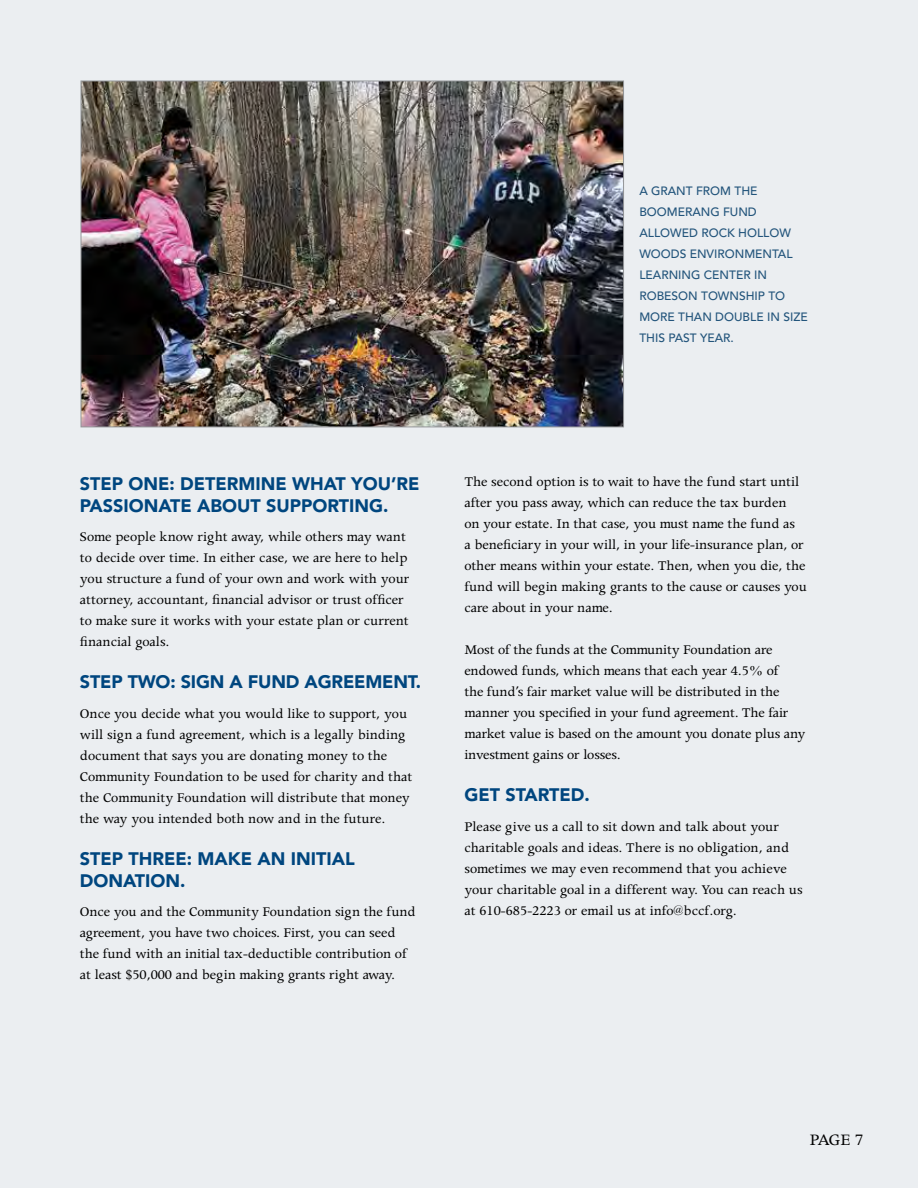
<style>
.page{position:relative;width:918px;height:1188px;background:#ebeef1}
.page>*{position:absolute;margin:0;border:0;box-sizing:border-box;transform-origin:0 0}
.t1{font:900 18px "Avenir";color:#00467f}
.t2{font:18px "Apollo";color:#000}
.t3{font:15px/21px "Apollo";letter-spacing:-.005em;color:#000}
.t4{font:500 12px/21px "Avenir";color:#22547b}
</style>
<div class="page">
<img style="left:83px;top:83px;width:539px;height:342px">
<p class="t4" style="left:639px;top:181px;width:170px">A GRANT FROM THE<br>BOOMERANG FU ND<br>ALLOWED ROCK HOLLOW<br>WOODS ENVIRONMENTAL<br>LEARNING CENTER IN<br>ROBESON TOWNSHIP TO<br>MORE THAN DOU BLE IN SIZE<br>THIS PAST YEAR.</p>
<p class="t1" style="left:80px;top:473px;width:12px">STEP</p>
<p class="t1" style="left:129px;top:473px;width:15px">ONE</p>
<p class="t1" style="left:170px;top:473px;width:37px">: DETER</p>
<p class="t1" style="left:239px;top:473px;width:170px">MINE WHAT YOU’RE</p>
<p class="t1" style="left:80px;top:494px;width:4px">PASS</p>
<p class="t1" style="left:124px;top:494px;width:19px">IONATE</p>
<p class="t1" style="left:197px;top:494px;width:106px">ABOUT SUPPORT</p>
<p class="t1" style="left:349px;top:494px;width:41px">ING.</p>
<p class="t3" style="left:80px;top:527px;width:331px">Some people know right away, while others may want to decide over time. In either case, we are here to help you structure a fund of your own and work with your attorney, accountant, financial advisor or trust officer to make sure it works with your estate plan or current financial goals.</p>
<p class="t1" style="left:80px;top:671px;width:12px">STEP</p>
<p class="t1" style="left:128px;top:671px;width:190px">TWO: SIGN A FUND AGREE</p>
<p class="t1" style="left:365px;top:671px;width:57px">MENT.</p>
<p class="t3" style="left:80px;top:704px;width:334px">Once you decide what you would like to support, you will sign a fund agreement, which is a legally binding document that says you are donating money to the Community Foundation to be used for charity and that the Community Foundation will distribute that money the way you intended both now and in the future.</p>
<p class="t1" style="left:80px;top:848px;width:12px">STEP</p>
<p class="t1" style="left:129px;top:848px;width:36px">THREE</p>
<p class="t1" style="left:187px;top:848px;width:169px">: MAKE AN INITIAL</p>
<p class="t1" style="left:80px;top:869px;width:28px">DONAT</p>
<p class="t1" style="left:145px;top:869px;width:42px">ION.</p>
<p class="t3" style="left:80px;top:902px;width:337px">Once you and the Community Foundation sign the fund agreement, you have two choices. First, you can seed the fund with an initial tax-deductible contribution of at least $50,000 and begin making grants right away.</p>
<p class="t3" style="left:464px;top:471px;width:344px">The second option is to wait to have the fund start until after you pass away, which can reduce the tax burden<br>on your estate. In that case, you must name the fund as<br>a beneficiary in your will, in your life-insurance plan, or other means within your estate. Then, when you die, the fund will begin making grants to the cause or causes you care about in your name.</p>
<p class="t3" style="left:464px;top:639px;width:343px">Most of the funds at the Community Foundation are endowed funds, which means that each year 4.5% of<br>the fund’s fair market value will be distributed in the manner you specified in your fund agreement. The fair market value is based on the amount you donate plus any investment gains or losses.</p>
<p class="t1" style="left:464px;top:784px;width:13px">GET</p>
<p class="t1" style="left:505px;top:784px;width:12px">STARTE</p>
<p class="t1" style="left:571px;top:784px;width:20px">D.</p>
<p class="t3" style="left:464px;top:816px;width:340px">Please give us a call to sit down and talk about your charitable goals and ideas. There is no obligation, and sometimes we may even recommend that you achieve your charitable goal in a different way. You can reach us at 610-685-2223 or email us at info@bccf.org.</p>
<p class="t2" style="left:810px;top:1130px;width:55px">PAGE 7</p>
</div>
